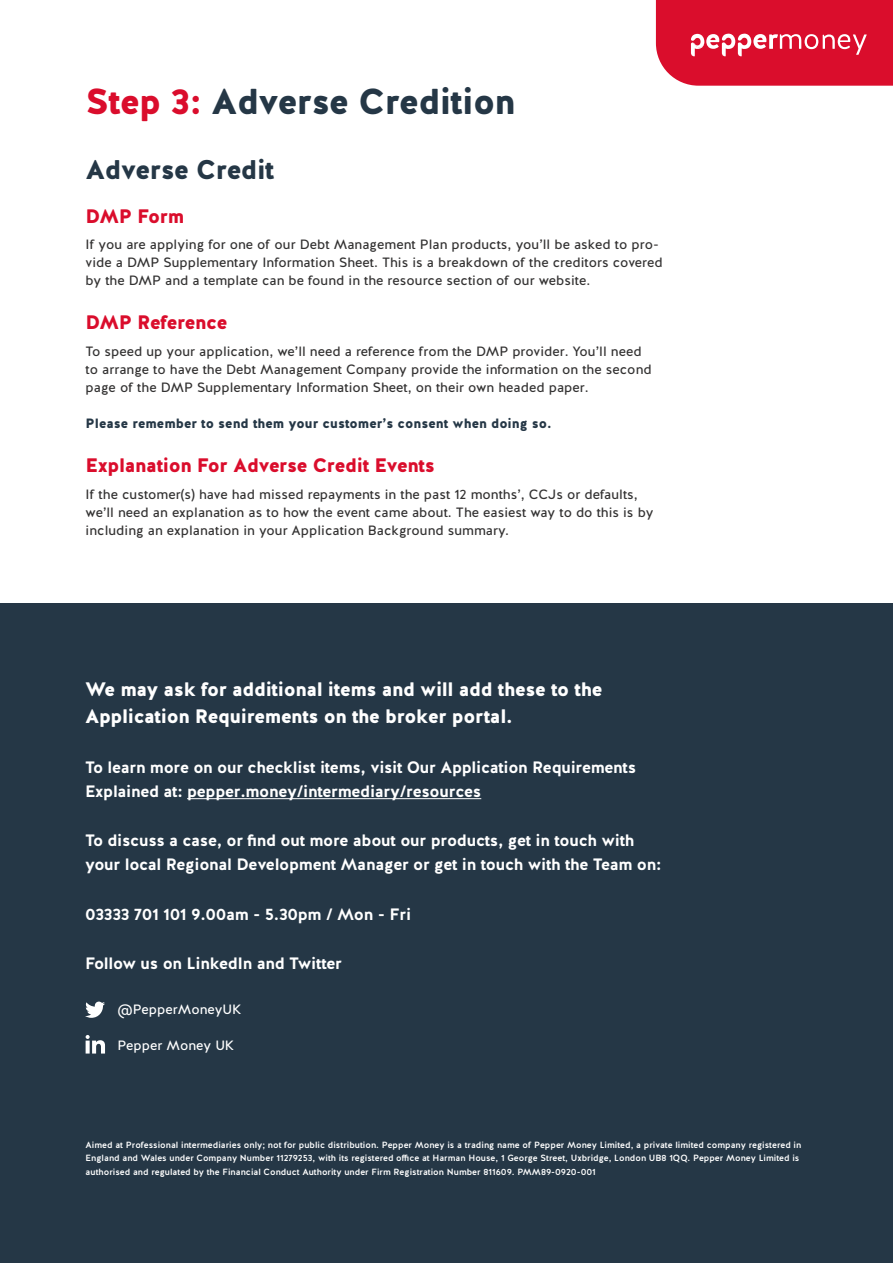
<style>
.page{position:relative;width:893px;height:1263px;background:#fff}
.page>*{position:absolute;margin:0;border:0;box-sizing:border-box;transform-origin:0 0}
.t1{font:900 36px "Halis R";letter-spacing:-.02em;color:#253746}
.t2{font:900 27px "Halis R";letter-spacing:-.02em;color:#253746}
.t3{font:900 19.5px/27px "Halis R";letter-spacing:-.02em;color:#fff}
.t4{font:900 19.5px "Halis R";letter-spacing:-.02em;color:#da0d2c}
.t5{font:700 16.5px/24px "Halis R";letter-spacing:-.02em;color:#fff}
.t6{font:13.5px/18px "Halis R";color:#333232}
.t7{font:900 13.5px "Halis R";color:#253746}
.t8{font:13.5px "Halis R";color:#fff}
.t9{font:500 9px/13.5px "Halis R";color:#fff}
.s1{color:#da0d2c}
</style>
<div class="page">
<svg style="left:656px;top:0;width:237px;height:86px;background:#dd213d"></svg>
<div style="left:0;top:604px;width:893px;height:659px;background:#253746"></div>
<hr style="left:187px;top:798px;width:294px;height:1px;background:#fff">
<svg style="left:85px;top:1001px;width:20px;height:17px"></svg>
<svg style="left:86px;top:1035px;width:19px;height:18px"></svg>
<h1 class="t1" style="left:86px;top:78px;width:432px"><span class="s1">Step 3:</span> Adverse Credition</h1>
<h2 class="t2" style="left:86px;top:152px;width:190px">Adverse Credit</h2>
<h3 class="t4" style="left:86px;top:204px;width:100px">DMP Form</h3>
<p class="t6" style="left:86px;top:236px;width:579px">If you are applying for one of our Debt Management Plan products, you’ll be asked to pro&shy;vide a DMP Supplementary Information Sheet. This is a breakdown of the creditors covered by the DMP and a template can be found in the resource section of our website.</p>
<h3 class="t4" style="left:86px;top:310px;width:143px">DMP Reference</h3>
<p class="t6" style="left:86px;top:343px;width:568px">To speed up your application, we’ll need a reference from the DMP provider. You’ll need to arrange to have the Debt Management Company provide the information on the second page of the DMP Supplementary Information Sheet, on their own headed paper.</p>
<p class="t7" style="left:86px;top:415px;width:467px">Please remember to send them your customer’s consent when doing so.</p>
<h3 class="t4" style="left:86px;top:453px;width:351px">Explanation For Adverse Credit Events</h3>
<p class="t6" style="left:86px;top:485px;width:569px">If the customer(s) have had missed repayments in the past 12 months’, CCJs or defaults, we’ll need an explanation as to how the event came about. The easiest way to do this is by including an explanation in your Application Background summary.</p>
<h3 class="t3" style="left:85px;top:676px;width:519px">We may ask for additional items and will add these to the<br>Application Requirements on the broker portal.</h3>
<p class="t5" style="left:85px;top:755px;width:553px">To learn more on our checklist items, visit Our Application Requirements<br>Explained at: pepper.money/intermediary/resources</p>
<p class="t5" style="left:85px;top:829px;width:578px">To discuss a case, or find out more about our products, get in touch with your local Regional Development Manager or get in touch with the Team on:</p>
<p class="t5" style="left:85px;top:902px;width:328px">03333 701 101 9.00am - 5.30pm / Mon - Fri</p>
<p class="t5" style="left:85px;top:952px;width:259px">Follow us on LinkedIn and Twitter</p>
<p class="t8" style="left:117px;top:1000px;width:126px">@PepperMoneyUK</p>
<p class="t8" style="left:117px;top:1036px;width:118px">Pepper Money UK</p>
<p class="t9" style="left:86px;top:1138px;width:717px">Aimed at Professional intermediaries only; not for public distribution. Pepper Money is a trading name of Pepper Money Limited, a private limited company registered in<br>England and Wales under Company Number 11279253, with its registered office at Harman House, 1 George Street, Uxbridge, London UB8 1QQ. Pepper Money Limited is authorised and regulated by the Financial Conduct Authority under Firm Registration Number 811609. PMM89-0920-001</p>
</div>
